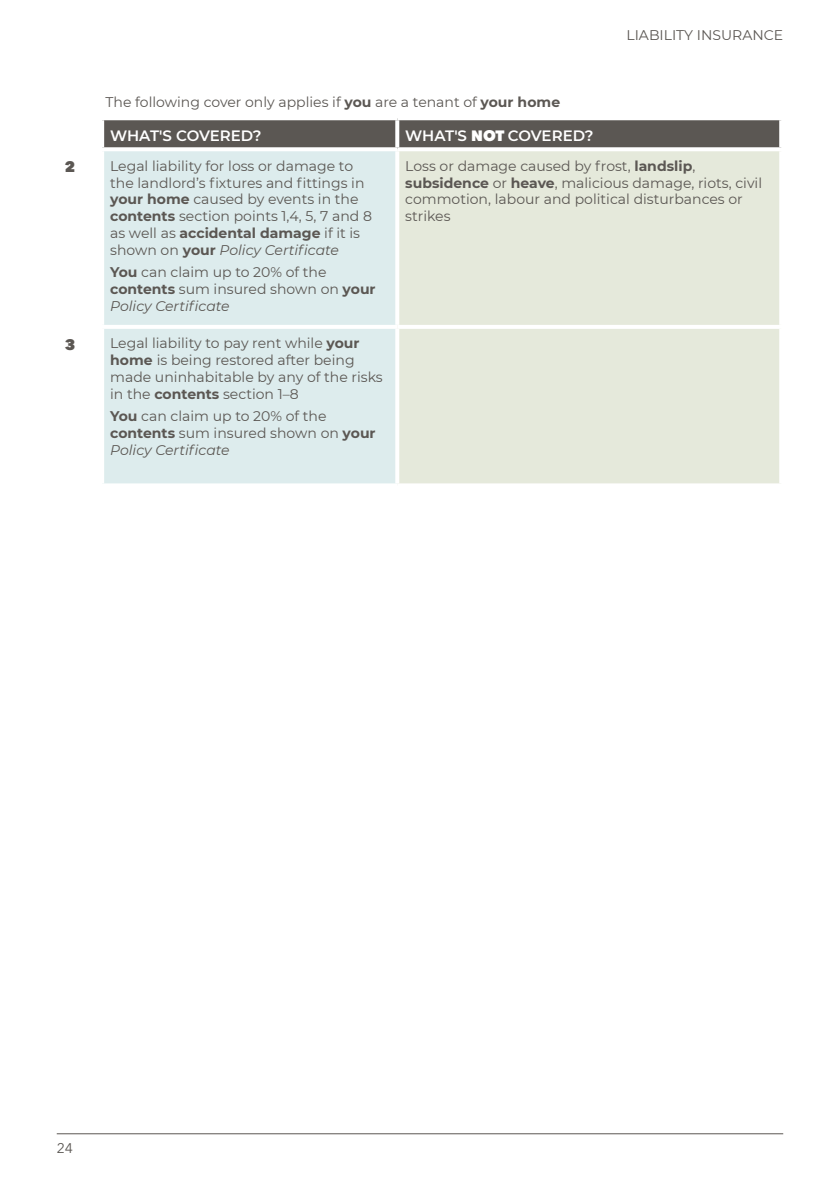
<style>
.page{position:relative;width:840px;height:1191px;background:#fff}
.page>*{position:absolute;margin:0;border:0;box-sizing:border-box;transform-origin:0 0}
.t1{font:600 15px "Montserrat";letter-spacing:-.015em;color:#fff}
.t2{font:800 15px "Avenir Next";color:#5b5753}
.t3{font:14px/16.8px "Montserrat";color:#5b5753}
.t4{font:14px "Avenir Next";color:#5b5753}
.s1{font-weight:700}
.s2{font-family:"Avenir Next";font-weight:800}
.s3{font-style:italic}
</style>
<div class="page">
<hr style="left:57px;top:1133px;width:725px;height:1px;background:#5b5753">
<div style="left:104px;top:120px;width:674px;height:27px;background:#5b5753"></div>
<div style="left:104px;top:151px;width:291px;height:332px;background:#ddeced"></div>
<div style="left:399px;top:151px;width:379px;height:332px;background:#e5e9db"></div>
<svg style="left:778px;top:151px;width:2px;height:174px"></svg>
<hr style="left:397px;top:325px;width:385px;height:4px;background:#fff">
<svg style="left:778px;top:329px;width:1px;height:154px"></svg>
<svg style="left:399px;top:483px;width:381px;height:1px"></svg>
<svg style="left:395px;top:120px;width:4px;height:27px"></svg>
<svg style="left:778px;top:120px;width:3px;height:27px"></svg>
<svg style="left:102px;top:147px;width:295px;height:1px"></svg>
<svg style="left:397px;top:147px;width:384px;height:2px"></svg>
<hr style="left:100px;top:325px;width:297px;height:4px;background:#fff">
<svg style="left:104px;top:483px;width:291px;height:1px"></svg>
<p class="t3" style="left:105px;top:93px;width:456px">The following cover only applies if <span class="s1">you</span> are a tenant of <span class="s1">your home</span></p>
<p class="t1" style="left:110px;top:125px;width:153px">WHAT'S COVERED?</p>
<p class="t1" style="left:405px;top:125px;width:189px">WHAT'S <span class="s2">NOT</span> COVERED?</p>
<p class="t3" style="left:626px;top:26px;width:158px">LIABILITY INSURANCE</p>
<p class="t2" style="left:65px;top:158px;width:12px">2</p>
<p class="t3" style="left:110px;top:157px;width:263px">Legal liability for loss or damage to the landlord’s fixtures and fittings in <span class="s1">your home</span> caused by events in the <span class="s1">contents</span> section points 1,4, 5, 7 and 8 as well as <span class="s1">accidental damage</span> if it is shown on <span class="s1">your</span> <span class="s3">Policy Certificate</span></p>
<p class="t3" style="left:110px;top:263px;width:267px"><span class="s1">You</span> can claim up to 20% of the <span class="s1">contents</span> sum insured shown on <span class="s1">your<br></span><span class="s3">Policy Certificate</span></p>
<p class="t2" style="left:65px;top:335px;width:12px">3</p>
<p class="t3" style="left:110px;top:334px;width:274px">Legal liability to pay rent while <span class="s1">your home</span> is being restored after being made uninhabitable by any of the risks in the <span class="s1">contents</span> section 1–8</p>
<p class="t3" style="left:110px;top:407px;width:267px"><span class="s1">You</span> can claim up to 20% of the <span class="s1">contents</span> sum insured shown on <span class="s1">your<br></span><span class="s3">Policy Certificate</span></p>
<p class="t3" style="left:405px;top:157px;width:358px">Loss or damage caused by frost, <span class="s1">landslip</span>, <span class="s1">subsidence</span> or <span class="s1">heave</span>, malicious damage, riots, civil commotion, labour and political disturbances or strikes</p>
<p class="t4" style="left:57px;top:1135px;width:18px">24</p>
</div>
